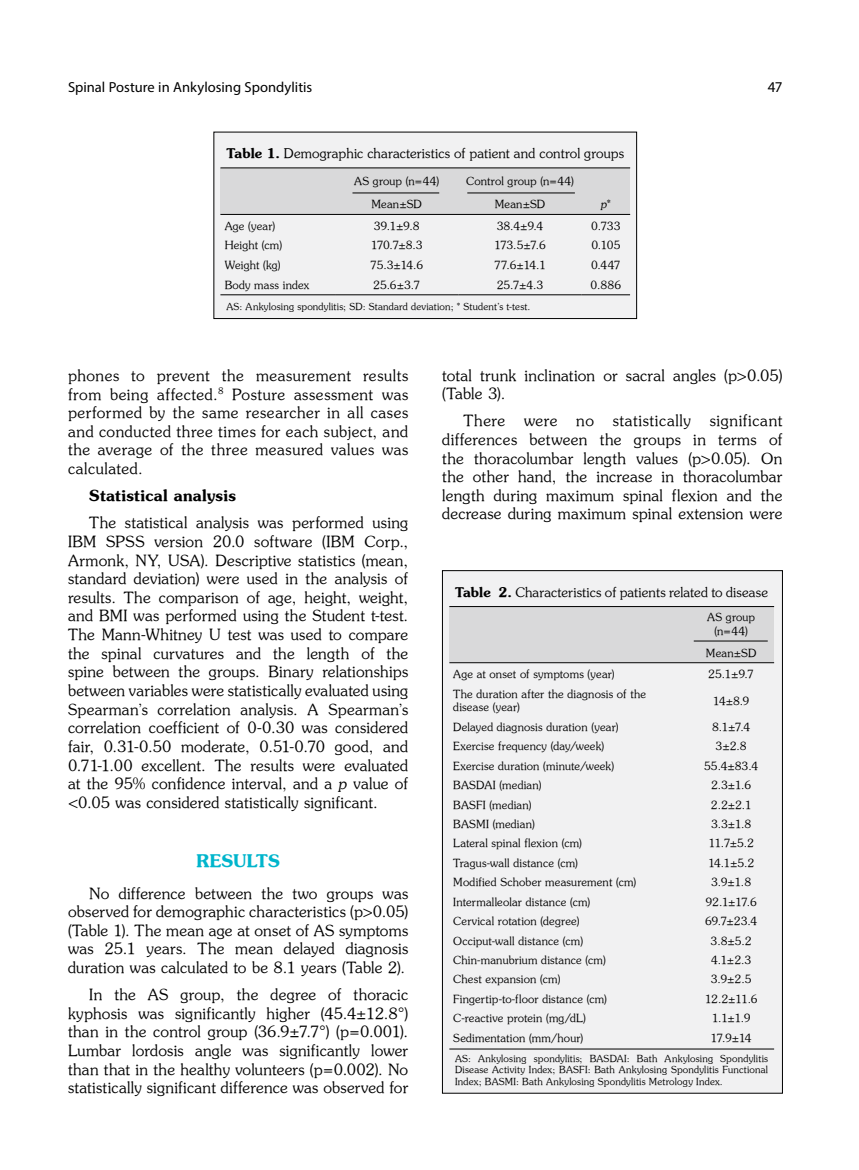
<style>
.page{position:relative;width:859px;height:1170px;background:#fff}
.page>*{position:absolute;margin:0;border:0;box-sizing:border-box;transform-origin:0 0}
.t1{font:17.4px "Souvenir Turk B";letter-spacing:.01em;color:#00b5cc}
.t2{font:15.45px/18.6px "Souvenir Turk";letter-spacing:.02em;color:#000;text-align:justify}
.t3{font:15.45px "Souvenir Turk B";letter-spacing:.015em;color:#000}
.t4{font:15px "Myriad Pro";color:#000}
.t5{font:14.55px "Myriad Pro";color:#000}
.t6{font:13.35px "Souvenir Turk";letter-spacing:.01em;color:#000}
.t7{font:11.25px/13.5px "Souvenir Turk";letter-spacing:.015em;color:#000;text-align:center}
.t8{font:11.25px "Souvenir Turk I";color:#000}
.t9{font:9.75px/11.7px "Souvenir Turk";letter-spacing:.02em;color:#000;text-align:justify}
.s1{font-family:"Souvenir Turk B"}
.s2{font-family:"Souvenir Turk"}
.s3{font-family:"Souvenir Turk I"}
</style>
<div class="page">
<div style="left:214px;top:132px;width:423px;height:186px;background:#f1f1f2"></div>
<hr style="left:220px;top:294px;width:115px;height:1px;background:#000">
<hr style="left:335px;top:294px;width:123px;height:1px;background:#000">
<hr style="left:458px;top:294px;width:124px;height:1px;background:#000">
<hr style="left:582px;top:294px;width:48px;height:1px;background:#000">
<div style="left:214px;top:132px;width:423px;height:187px;border:1px solid #000"></div>
<div style="left:220px;top:168px;width:410px;height:46px;background:#d9d9da"></div>
<hr style="left:220px;top:168px;width:410px;height:1px;background:#000">
<hr style="left:352px;top:193px;width:87px;height:1px;background:#000">
<hr style="left:467px;top:193px;width:108px;height:1px;background:#000">
<hr style="left:220px;top:214px;width:410px;height:1px;background:#000">
<div style="left:442px;top:570px;width:340px;height:523px;background:#f1f1f2"></div>
<hr style="left:449px;top:1048px;width:325px;height:1px;background:#000">
<div style="left:449px;top:606px;width:325px;height:56px;background:#d9d9da"></div>
<hr style="left:449px;top:606px;width:325px;height:1px;background:#000">
<hr style="left:449px;top:662px;width:325px;height:1px;background:#000">
<hr style="left:694px;top:640px;width:74px;height:1px;background:#000">
<p class="t5" style="left:68px;top:78px;width:246px">Spinal Posture in Ankylosing Spondylitis</p>
<p class="t4" style="left:768px;top:78px;width:16px">47</p>
<p class="t6" style="left:226px;top:145px;width:399px"><span class="s1">Table 1.</span> Demographic characteristics of patient and control groups</p>
<p class="t7" style="left:354px;top:173px;width:86px">AS group (n=44)</p>
<p class="t7" style="left:466px;top:173px;width:109px">Control group (n=44)</p>
<p class="t7" style="left:371px;top:197px;width:52px">Mean±SD</p>
<p class="t7" style="left:495px;top:197px;width:52px">Mean±SD</p>
<p class="t8" style="left:601px;top:197px;width:12px">p<span class="s2">*</span></p>
<p class="t7" style="left:225px;top:219px;width:52px">Age (year)</p>
<p class="t7" style="left:374px;top:219px;width:47px">39.1±9.8</p>
<p class="t7" style="left:497px;top:219px;width:48px">38.4±9.4</p>
<p class="t7" style="left:591px;top:219px;width:31px">0.733</p>
<p class="t7" style="left:225px;top:238px;width:59px">Height (cm)</p>
<p class="t7" style="left:371px;top:238px;width:53px">170.7±8.3</p>
<p class="t7" style="left:494px;top:238px;width:53px">173.5±7.6</p>
<p class="t7" style="left:591px;top:238px;width:31px">0.105</p>
<p class="t7" style="left:225px;top:257px;width:57px">Weight (kg)</p>
<p class="t7" style="left:370px;top:257px;width:54px">75.3±14.6</p>
<p class="t7" style="left:494px;top:257px;width:53px">77.6±14.1</p>
<p class="t7" style="left:591px;top:257px;width:31px">0.447</p>
<p class="t7" style="left:225px;top:278px;width:86px">Body mass index</p>
<p class="t7" style="left:373px;top:278px;width:49px">25.6±3.7</p>
<p class="t7" style="left:497px;top:278px;width:48px">25.7±4.3</p>
<p class="t7" style="left:591px;top:278px;width:32px">0.886</p>
<p class="t9" style="left:226px;top:301px;width:305px">AS: Ankylosing spondylitis; SD: Standard deviation; * Student’s t-test.</p>
<p class="t2" style="left:68px;top:365px;width:342px">phones to prevent the measurement results from being affected.<sup>8</sup> Posture assessment was performed by the same researcher in all cases and conducted three times for each subject, and the average of the three measured values was calculated.</p>
<p class="t3" style="left:89px;top:485px;width:148px">Statistical analysis</p>
<p class="t2" style="left:68px;top:513px;width:342px;text-indent:21px">The statistical analysis was performed using IBM SPSS version 20.0 software (IBM Corp., Armonk, NY, USA). Descriptive statistics (mean, standard deviation) were used in the analysis of results. The comparison of age, height, weight, and BMI was performed using the Student t-test.<br>The Mann-Whitney U test was used to compare the spinal curvatures and the length of the spine between the groups. Binary relationships between variables were statistically evaluated using Spearman’s correlation analysis. A Spearman’s correlation coefficient of 0-0.30 was considered fair, 0.31-0.50 moderate, 0.51-0.70 good, and 0.71-1.00 excellent. The results were evaluated at the 95% confidence interval, and a <span class="s3">p</span> value of &lt;0.05 was considered statistically significant.</p>
<p class="t1" style="left:196px;top:849px;width:85px">RESULTS</p>
<p class="t2" style="left:68px;top:883px;width:342px;text-indent:21px">No difference between the two groups was observed for demographic characteristics (p&gt;0.05) (Table 1). The mean age at onset of AS symptoms was 25.1 years. The mean delayed diagnosis duration was calculated to be 8.1 years (Table 2).</p>
<p class="t2" style="left:68px;top:984px;width:342px;text-indent:21px">In the AS group, the degree of thoracic kyphosis was significantly higher (45.4±12.8°) than in the control group (36.9±7.7°) (p=0.001).<br>Lumbar lordosis angle was significantly lower than that in the healthy volunteers (p=0.002). No statistically significant difference was observed for</p>
<p class="t2" style="left:442px;top:365px;width:342px">total trunk inclination or sacral angles (p&gt;0.05) (Table 3).</p>
<p class="t2" style="left:442px;top:411px;width:342px;text-indent:21px">There were no statistically significant differences between the groups in terms of the thoracolumbar length values (p&gt;0.05). On the other hand, the increase in thoracolumbar length during maximum spinal flexion and the decrease during maximum spinal extension were</p>
<p class="t6" style="left:455px;top:583px;width:315px"><span class="s1">Table 2.</span> Characteristics of patients related to disease</p>
<p class="t7" style="left:707px;top:610px;width:49px">AS group (n=44)</p>
<p class="t7" style="left:706px;top:645px;width:52px">Mean±SD</p>
<p class="t7" style="left:453px;top:667px;width:163px">Age at onset of symptoms (year)</p>
<p class="t7" style="left:708px;top:667px;width:47px">25.1±9.7</p>
<p class="t7" style="left:453px;top:686px;width:194px;text-align:left">The duration after the diagnosis of the disease (year)</p>
<p class="t7" style="left:713px;top:693px;width:38px">14±8.9</p>
<p class="t7" style="left:453px;top:719px;width:167px">Delayed diagnosis duration (year)</p>
<p class="t7" style="left:712px;top:719px;width:40px">8.1±7.4</p>
<p class="t7" style="left:453px;top:739px;width:152px">Exercise frequency (day/week)</p>
<p class="t7" style="left:716px;top:739px;width:33px">3±2.8</p>
<p class="t7" style="left:453px;top:758px;width:162px">Exercise duration (minute/week)</p>
<p class="t7" style="left:704px;top:758px;width:56px">55.4±83.4</p>
<p class="t7" style="left:453px;top:778px;width:90px">BASDAI (median)</p>
<p class="t7" style="left:711px;top:778px;width:42px">2.3±1.6</p>
<p class="t7" style="left:453px;top:797px;width:80px">BASFI (median)</p>
<p class="t7" style="left:711px;top:797px;width:42px">2.2±2.1</p>
<p class="t7" style="left:453px;top:816px;width:83px">BASMI (median)</p>
<p class="t7" style="left:711px;top:816px;width:42px">3.3±1.8</p>
<p class="t7" style="left:453px;top:836px;width:130px">Lateral spinal flexion (cm)</p>
<p class="t7" style="left:708px;top:836px;width:47px">11.7±5.2</p>
<p class="t7" style="left:453px;top:855px;width:126px">Tragus-wall distance (cm)</p>
<p class="t7" style="left:708px;top:855px;width:48px">14.1±5.2</p>
<p class="t7" style="left:453px;top:875px;width:185px">Modified Schober measurement (cm)</p>
<p class="t7" style="left:711px;top:875px;width:41px">3.9±1.8</p>
<p class="t7" style="left:453px;top:894px;width:139px">Intermalleolar distance (cm)</p>
<p class="t7" style="left:705px;top:894px;width:53px">92.1±17.6</p>
<p class="t7" style="left:453px;top:914px;width:128px">Cervical rotation (degree)</p>
<p class="t7" style="left:705px;top:914px;width:54px">69.7±23.4</p>
<p class="t7" style="left:453px;top:933px;width:131px">Occiput-wall distance (cm)</p>
<p class="t7" style="left:711px;top:933px;width:43px">3.8±5.2</p>
<p class="t7" style="left:453px;top:952px;width:154px">Chin-manubrium distance (cm)</p>
<p class="t7" style="left:711px;top:952px;width:42px">4.1±2.3</p>
<p class="t7" style="left:453px;top:972px;width:109px">Chest expansion (cm)</p>
<p class="t7" style="left:711px;top:972px;width:42px">3.9±2.5</p>
<p class="t7" style="left:453px;top:991px;width:155px">Fingertip-to-floor distance (cm)</p>
<p class="t7" style="left:705px;top:991px;width:54px">12.2±11.6</p>
<p class="t7" style="left:453px;top:1011px;width:134px">C-reactive protein (mg/dL)</p>
<p class="t7" style="left:712px;top:1011px;width:40px">1.1±1.9</p>
<p class="t7" style="left:453px;top:1030px;width:131px">Sedimentation (mm/hour)</p>
<p class="t7" style="left:711px;top:1030px;width:43px">17.9±14</p>
<p class="t9" style="left:455px;top:1051px;width:315px">AS: Ankylosing spondylitis; BASDAI: Bath Ankylosing Spondylitis Disease Activity Index; BASFI: Bath Ankylosing Spondylitis Functional Index; BASMI: Bath Ankylosing Spondylitis Metrology Index.</p>
</div>
